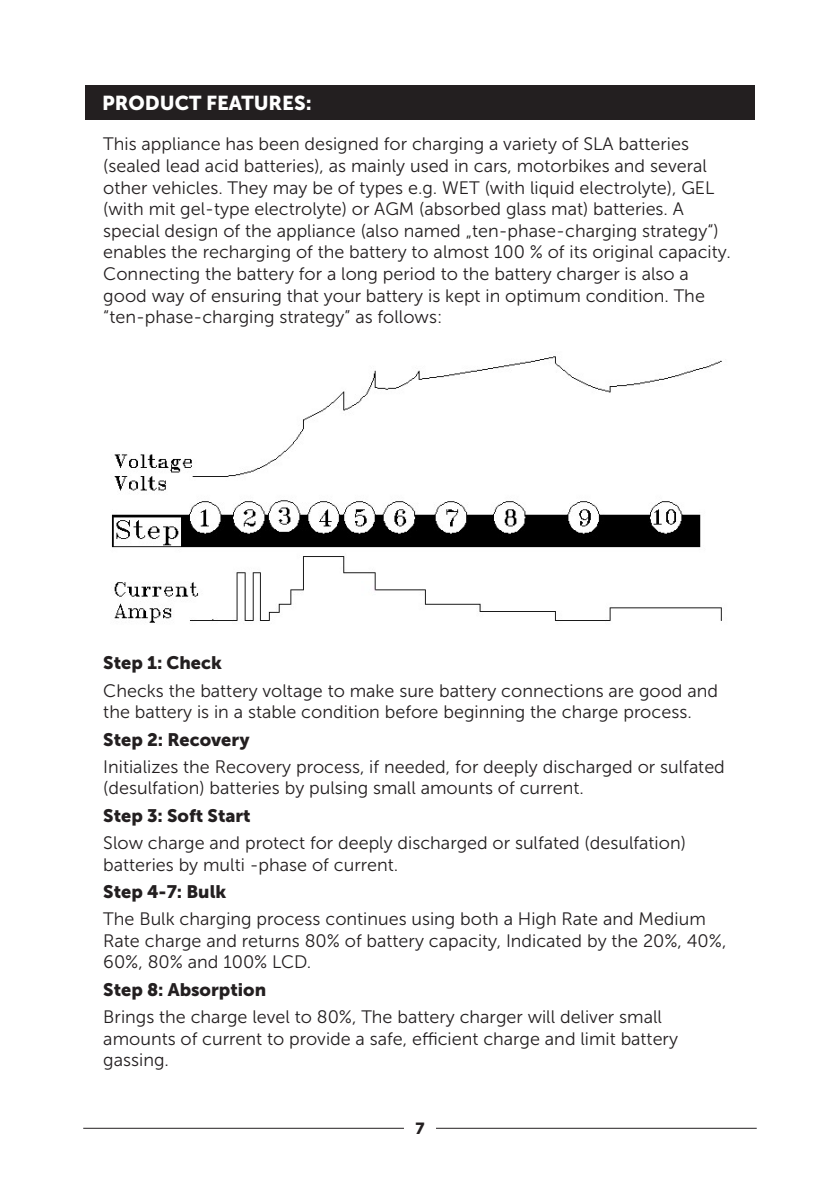
<style>
.page{position:relative;width:840px;height:1191px;background:#fff}
.page>*{position:absolute;margin:0;border:0;box-sizing:border-box;transform-origin:0 0}
.t1{font:20px "Museo Sans 900";color:#fff}
.t2{font:18px/21.6px "Museo Sans 300";color:#231f20}
.t3{font:18px "Museo Sans 900";color:#231f20}
.t4{font:16px "Museo Sans 900";color:#231f20}
</style>
<div class="page">
<hr style="left:83px;top:1128px;width:321px;height:1px;background:#231f20">
<hr style="left:436px;top:1128px;width:320px;height:1px;background:#231f20">
<div style="left:85px;top:85px;width:669px;height:35px;background:#231f20"></div>
<img style="left:111px;top:356px;width:611px;height:267px">
<p class="t1" style="left:102px;top:92px;width:211px">PRODUCT FEATURES:</p>
<p class="t2" style="left:103px;top:133px;width:628px">This appliance has been designed for charging a variety of SLA batteries (sealed lead acid batteries), as mainly used in cars, motorbikes and several other vehicles. They may be of types e.g. WET (with liquid electrolyte), GEL (with mit gel-type electrolyte) or AGM (absorbed glass mat) batteries. A special design of the appliance (also named „ten-phase-charging strategy“) enables the recharging of the battery to almost 100 % of its original capacity.<br>Connecting the battery for a long period to the battery charger is also a good way of ensuring that your battery is kept in optimum condition. The “ten-phase-charging strategy” as follows:</p>
<p class="t3" style="left:103px;top:653px;width:120px">Step 1: Check</p>
<p class="t2" style="left:103px;top:680px;width:616px">Checks the battery voltage to make sure battery connections are good and the battery is in a stable condition before beginning the charge process.</p>
<p class="t3" style="left:103px;top:729px;width:148px">Step 2: Recovery</p>
<p class="t2" style="left:103px;top:756px;width:622px">Initializes the Recovery process, if needed, for deeply discharged or sulfated (desulfation) batteries by pulsing small amounts of current.</p>
<p class="t3" style="left:103px;top:805px;width:149px">Step 3: Soft Start</p>
<p class="t2" style="left:103px;top:832px;width:583px">Slow charge and protect for deeply discharged or sulfated (desulfation) batteries by multi -phase of current.</p>
<p class="t3" style="left:103px;top:881px;width:124px">Step 4-7: Bulk</p>
<p class="t2" style="left:103px;top:908px;width:624px">The Bulk charging process continues using both a High Rate and Medium<br>Rate charge and returns 80% of battery capacity, Indicated by the 20%, 40%,<br>60%, 80% and 100% LCD.</p>
<p class="t3" style="left:103px;top:979px;width:164px">Step 8: Absorption</p>
<p class="t2" style="left:103px;top:1006px;width:576px">Brings the charge level to 80%, The battery charger will deliver small amounts of current to provide a safe, efficient charge and limit battery gassing.</p>
<p class="t4" style="left:415px;top:1119px;width:11px">7</p>
</div>
